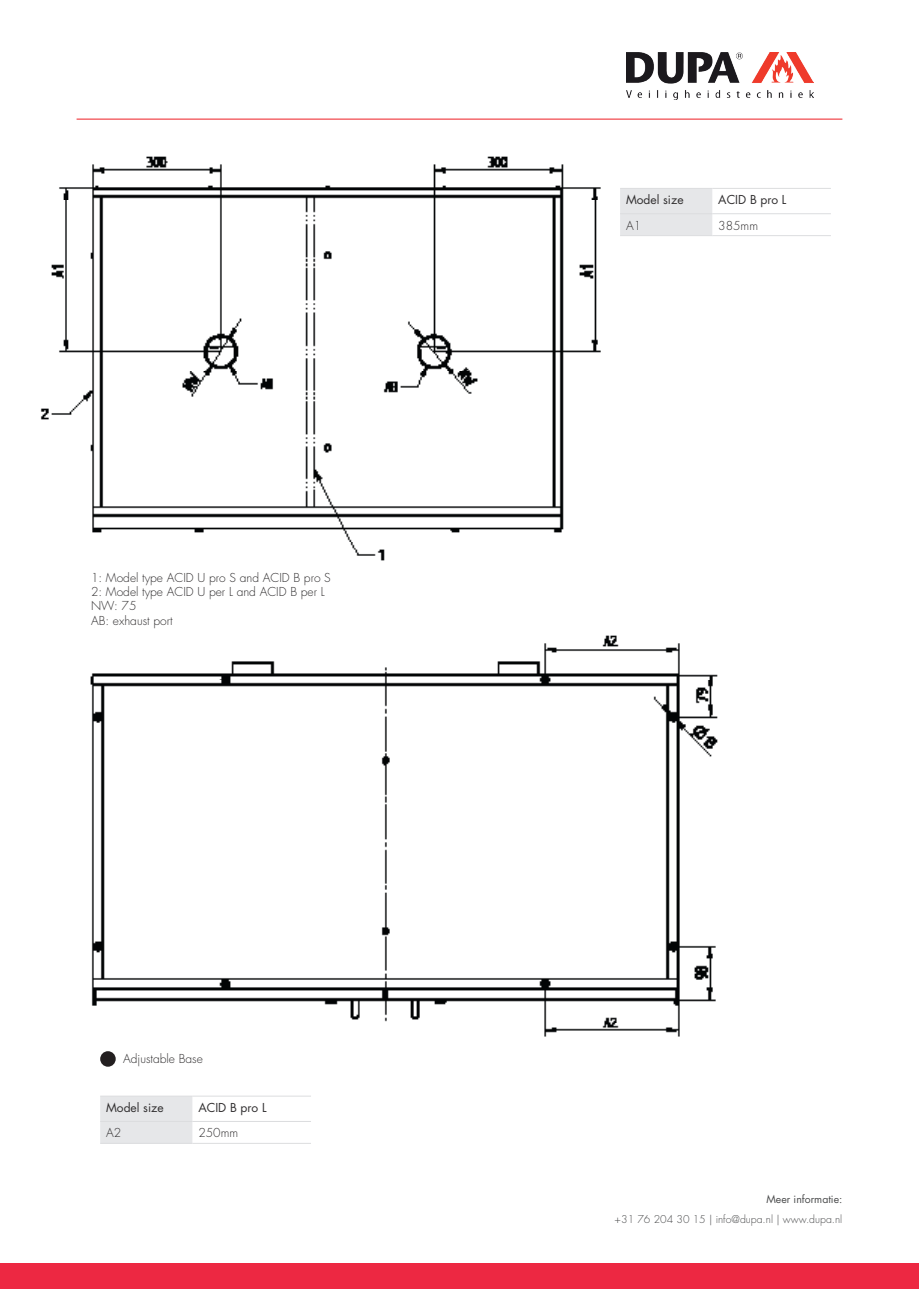
<style>
.page{position:relative;width:919px;height:1289px;background:#fff}
.page>*{position:absolute;margin:0;border:0;box-sizing:border-box;transform-origin:0 0}
.t1{font:300 12px/14.4px "Futura Std";color:#312f30}
.t2{font:12px "Futura Std";color:#312f30}
.t3{font:300 10.5px "Futura Std";color:#4b4c4d}
.t4{font:10.5px "Futura Std";color:#4b4c4d}
</style>
<div class="page">
<div style="left:0;top:1263px;width:918px;height:25px;background:#ed2842"></div>
<hr style="left:77px;top:119px;width:765px;height:1px;background:#ee1d23">
<img style="left:626px;top:52px;width:187px;height:48px">
<img style="left:40px;top:156px;width:561px;height:405px">
<div style="left:620px;top:189px;width:92px;height:46px;background:#e6e7e9"></div>
<hr style="left:620px;top:188px;width:92px;height:1px;background:#dcdddf">
<hr style="left:712px;top:188px;width:118px;height:1px;background:#dcdddf">
<hr style="left:620px;top:213px;width:92px;height:1px;background:#dcdddf">
<hr style="left:712px;top:213px;width:118px;height:1px;background:#dcdddf">
<hr style="left:620px;top:235px;width:92px;height:1px;background:#dcdddf">
<hr style="left:712px;top:235px;width:118px;height:1px;background:#dcdddf">
<img style="left:90px;top:635px;width:628px;height:402px">
<div style="left:100px;top:1096px;width:92px;height:46px;background:#e6e7e9"></div>
<hr style="left:100px;top:1095px;width:92px;height:1px;background:#dcdddf">
<hr style="left:192px;top:1095px;width:119px;height:1px;background:#dcdddf">
<hr style="left:100px;top:1121px;width:92px;height:1px;background:#dcdddf">
<hr style="left:192px;top:1121px;width:119px;height:1px;background:#dcdddf">
<hr style="left:100px;top:1142px;width:92px;height:1px;background:#dcdddf">
<hr style="left:192px;top:1142px;width:119px;height:1px;background:#dcdddf">
<div style="left:100px;top:1051px;width:16px;height:15px;background:#231f20;border-radius:50%"></div>
<p class="t1" style="left:91px;top:570px;width:241px">1: Model type ACID U pro S and ACID B pro S<br>2: Model type ACID U per L and ACID B per L<br>NW: 75<br>AB: exhaust port</p>
<p class="t1" style="left:123px;top:1051px;width:81px">Adjustable Base</p>
<p class="t2" style="left:106px;top:1099px;width:59px">Model size</p>
<p class="t2" style="left:198px;top:1099px;width:70px">ACID B pro L</p>
<p class="t1" style="left:106px;top:1126px;width:17px">A2</p>
<p class="t1" style="left:198px;top:1126px;width:41px">250mm</p>
<p class="t2" style="left:626px;top:192px;width:59px">Model size</p>
<p class="t2" style="left:718px;top:192px;width:70px">ACID B pro L</p>
<p class="t1" style="left:626px;top:218px;width:17px">A1</p>
<p class="t1" style="left:718px;top:218px;width:41px">385mm</p>
<p class="t4" style="left:766px;top:1192px;width:77px">Meer informatie:</p>
<p class="t3" style="left:614px;top:1212px;width:229px">+31 76 204 30 15 | info@dupa.nl | www.dupa.nl</p>
</div>
